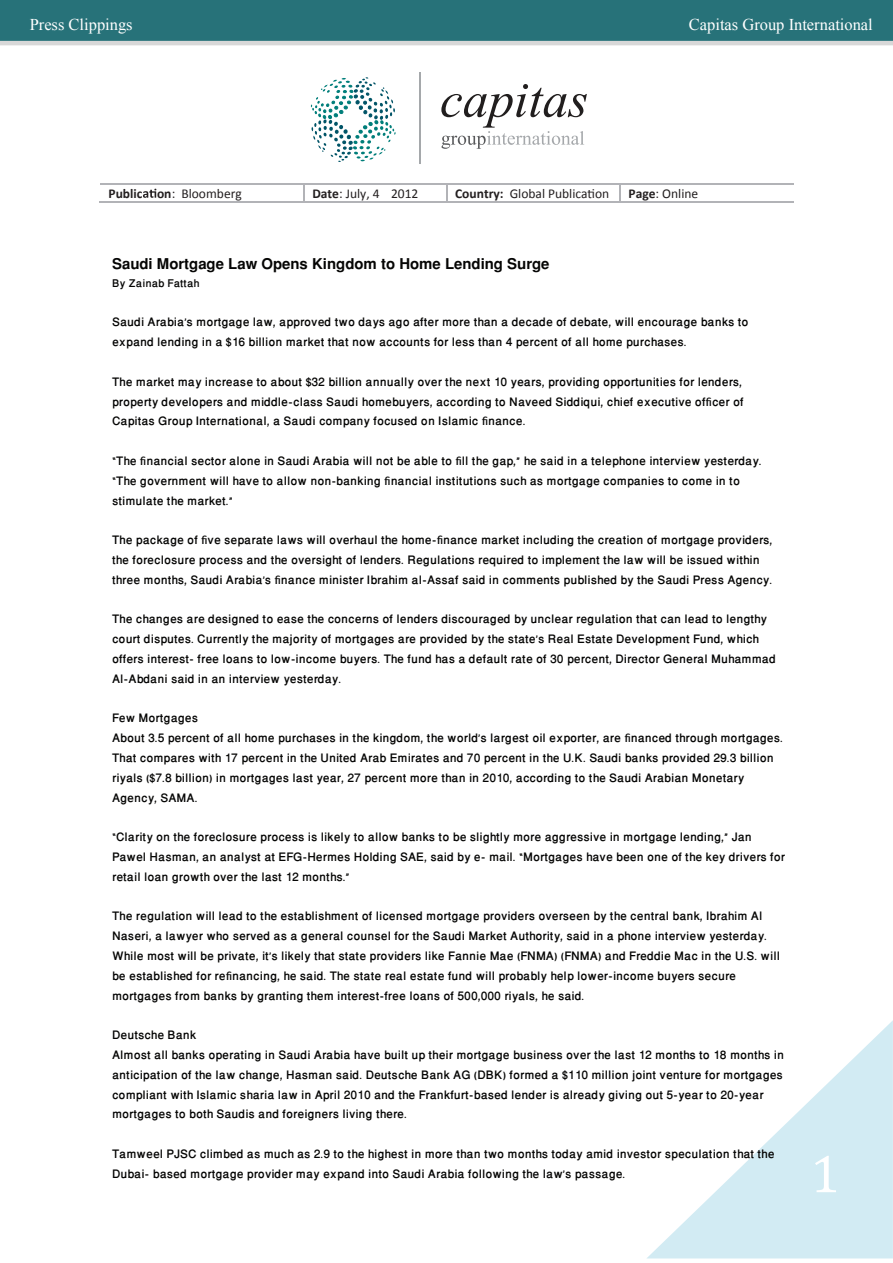
<style>
.page{position:relative;width:893px;height:1263px;background:#fff}
.page>*{position:absolute;margin:0;border:0;box-sizing:border-box;transform-origin:0 0}
.t1{font:54px "Cambria";color:#fff}
.t2{font:700 21px "Win Soft Pro";color:#050504}
.t3{font:500 16.5px/19.8px "Win Soft Pro";color:#050504}
.t4{font:16.5px "Times New Roman";color:#fff}
.t5{font:500 15px "Win Soft Pro";color:#050504}
.t6{font:13.5px "Calibri";color:#231f20}
.s1{font-weight:700}
</style>
<div class="page">
<svg style="left:0;top:0;width:893px;height:45px;background:#377b81"></svg>
<svg style="left:647px;top:1020px;width:246px;height:238px"></svg>
<svg style="left:143px;top:189px;width:13px;height:9px"></svg>
<hr style="left:100px;top:184px;width:204px;height:1px;background:#b2b3b7">
<hr style="left:305px;top:184px;width:141px;height:1px;background:#b2b3b7">
<hr style="left:448px;top:184px;width:172px;height:1px;background:#b2b3b7">
<hr style="left:621px;top:184px;width:173px;height:1px;background:#b2b3b7">
<hr style="left:99px;top:201px;width:205px;height:1px;background:#b2b3b7">
<svg style="left:304px;top:184px;width:1px;height:18px"></svg>
<hr style="left:305px;top:201px;width:141px;height:1px;background:#b2b3b7">
<svg style="left:446px;top:184px;width:2px;height:18px"></svg>
<hr style="left:448px;top:201px;width:172px;height:1px;background:#b2b3b7">
<svg style="left:620px;top:184px;width:1px;height:18px"></svg>
<hr style="left:621px;top:201px;width:173px;height:1px;background:#b2b3b7">
<svg style="left:311px;top:77px;width:85px;height:85px"></svg>
<hr style="left:420px;top:72px;width:1px;height:92px;background:#a5a8ab">
<svg style="left:441px;top:84px;width:146px;height:65px"></svg>
<p class="t4" style="left:30px;top:14px;width:104px">Press Clippings</p>
<p class="t4" style="left:689px;top:14px;width:185px">Capitas Group International</p>
<p class="t6" style="left:108px;top:185px;width:135px"><span class="s1">Public on</span>: Bloomberg</p>
<p class="t6" style="left:312px;top:185px;width:108px"><span class="s1">Date</span>: July, 4 2012</p>
<p class="t6" style="left:455px;top:185px;width:156px"><span class="s1">Country:</span> Global Publication</p>
<p class="t6" style="left:628px;top:185px;width:71px"><span class="s1">Page</span>: Online</p>
<p class="t2" style="left:112px;top:248px;width:439px">Saudi Mortgage Law Opens Kingdom to Home Lending Surge</p>
<p class="t5" style="left:112px;top:272px;width:89px">By Zainab Fattah</p>
<p class="t3" style="left:112px;top:312px;width:638px">Saudi Arabia’s mortgage law, approved two days ago after more than a decade of debate, will encourage banks to expand lending in a $16 billion market that now accounts for less than 4 percent of all home purchases.</p>
<p class="t3" style="left:112px;top:372px;width:633px;text-align:justify">The market may increase to about $32 billion annually over the next 10 years, providing opportunities for lenders, property developers and middle-class Saudi homebuyers, according to Naveed Siddiqui, chief executive officer of Capitas Group International, a Saudi company focused on Islamic finance.</p>
<p class="t3" style="left:112px;top:451px;width:651px">“The financial sector alone in Saudi Arabia will not be able to fill the gap,” he said in a telephone interview yesterday. “The government will have to allow non-banking financial institutions such as mortgage companies to come in to stimulate the market.”</p>
<p class="t3" style="left:112px;top:530px;width:662px">The package of five separate laws will overhaul the home-finance market including the creation of mortgage providers, the foreclosure process and the oversight of lenders. Regulations required to implement the law will be issued within three months, Saudi Arabia’s finance minister Ibrahim al-Assaf said in comments published by the Saudi Press Agency.</p>
<p class="t3" style="left:112px;top:609px;width:665px">The changes are designed to ease the concerns of lenders discouraged by unclear regulation that can lead to lengthy court disputes. Currently the majority of mortgages are provided by the state’s Real Estate Development Fund, which offers interest- free loans to low-income buyers. The fund has a default rate of 30 percent, Director General Muhammad Al-Abdani said in an interview yesterday.</p>
<p class="t3" style="left:112px;top:708px;width:672px">Few Mortgages<br>About 3.5 percent of all home purchases in the kingdom, the world’s largest oil exporter, are financed through mortgages.<br>That compares with 17 percent in the United Arab Emirates and 70 percent in the U.K. Saudi banks provided 29.3 billion riyals ($7.8 billion) in mortgages last year, 27 percent more than in 2010, according to the Saudi Arabian Monetary Agency, SAMA.</p>
<p class="t3" style="left:112px;top:827px;width:675px">“Clarity on the foreclosure process is likely to allow banks to be slightly more aggressive in mortgage lending,” Jan<br>Pawel Hasman, an analyst at EFG-Hermes Holding SAE, said by e- mail. “Mortgages have been one of the key drivers for retail loan growth over the last 12 months.”</p>
<p class="t3" style="left:112px;top:906px;width:669px">The regulation will lead to the establishment of licensed mortgage providers overseen by the central bank, Ibrahim Al Naseri, a lawyer who served as a general counsel for the Saudi Market Authority, said in a phone interview yesterday.<br>While most will be private, it’s likely that state providers like Fannie Mae (FNMA) (FNMA) and Freddie Mac in the U.S. will be established for refinancing, he said. The state real estate fund will probably help lower-income buyers secure mortgages from banks by granting them interest-free loans of 500,000 riyals, he said.</p>
<p class="t3" style="left:112px;top:1025px;width:673px">Deutsche Bank<br>Almost all banks operating in Saudi Arabia have built up their mortgage business over the last 12 months to 18 months in anticipation of the law change, Hasman said. Deutsche Bank AG (DBK) formed a $110 million joint venture for mortgages compliant with Islamic sharia law in April 2010 and the Frankfurt-based lender is already giving out 5-year to 20-year mortgages to both Saudis and foreigners living there.</p>
<p class="t3" style="left:112px;top:1144px;width:664px">Tamweel PJSC climbed as much as 2.9 to the highest in more than two months today amid investor speculation that the<br>Dubai- based mortgage provider may expand into Saudi Arabia following the law’s passage.</p>
<h1 class="t1" style="left:810px;top:1142px;width:31px">1</h1>
</div>
